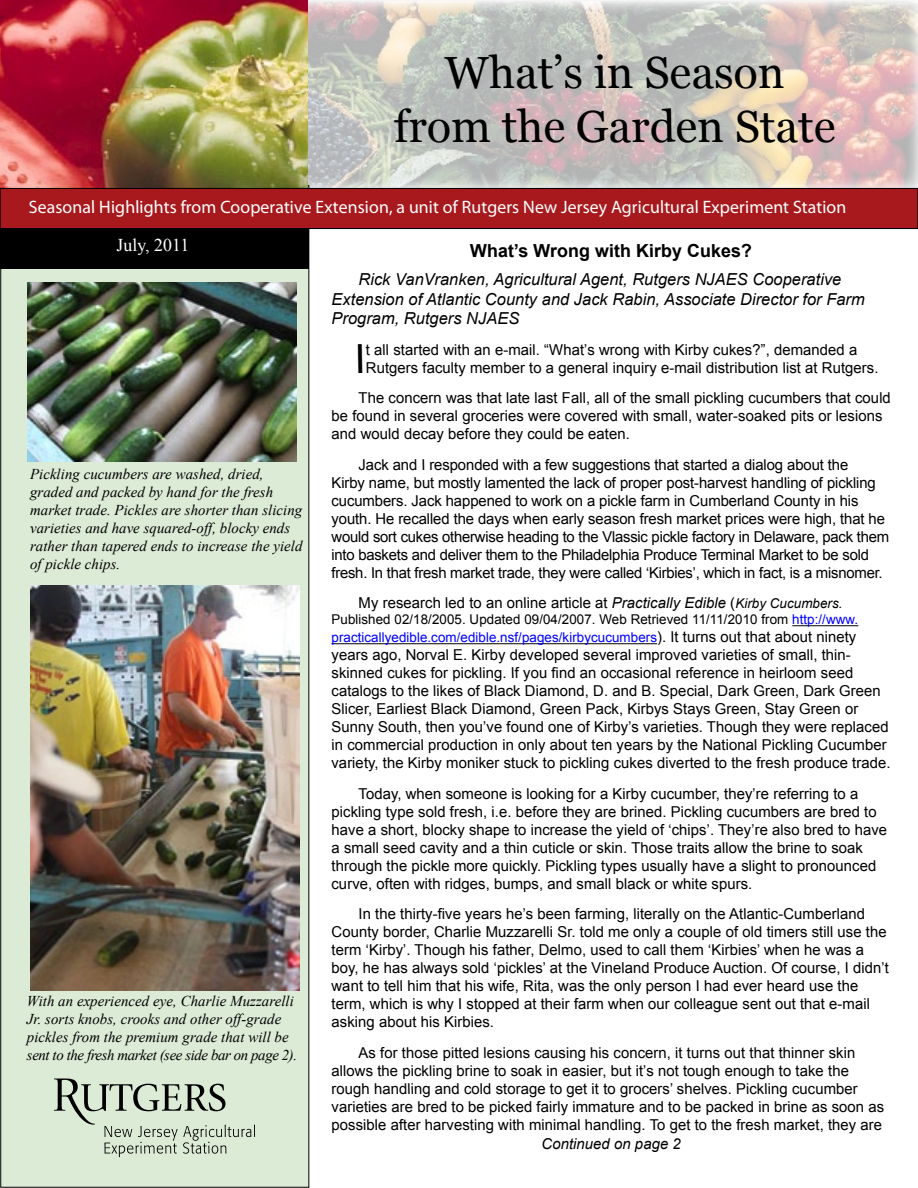
<style>
.page{position:relative;width:918px;height:1188px;background:#fff}
.page>*{position:absolute;margin:0;border:0;box-sizing:border-box;transform-origin:0 0}
.t1{font:45px/54px "Georgia";color:#000;text-align:center}
.t2{font:40.2px "Arial";color:#000}
.t3{font:18px "Myriad Pro";color:#fff}
.t4{font:700 18px "Arial";color:#000}
.t5{font:18px "Times New Roman";color:#fff}
.t6{font:italic 16.5px/19.8px "Arial";color:#000}
.t7{font:15px/18px "Arial";color:#000}
.t8{font:15px/18px "Arial";letter-spacing:-.02em;color:#000}
.t9{font:italic 15px/18px "Times New Roman";color:#000}
.t10{font:italic 15px "Arial";color:#000}
.t11{font:13.5px/18px "Arial";color:#000}
.s1{font-style:italic}
.s2{font-style:italic;font-size:13.5px}
.s3{color:#00f}
.s4{font-size:15px}
</style>
<div class="page">
<svg style="left:308px;top:0;width:610px;height:188px;background:#cdc5bf"></svg>
<div style="left:1px;top:186px;width:308px;height:1001px;background:#dcebd6"></div>
<svg style="left:54px;top:1078px;width:201px;height:79px"></svg>
<img style="left:0;top:0;width:308px;height:188px">
<div style="left:0;top:188px;width:918px;height:41px;background:#a7191d"></div>
<div style="left:0;top:188px;width:918px;height:41px;border:1px solid #000"></div>
<div style="left:0;top:229px;width:308px;height:40px;background:#000"></div>
<img style="left:27px;top:283px;width:270px;height:178px">
<img style="left:30px;top:586px;width:270px;height:405px">
<hr style="left:792px;top:625px;width:66px;height:1px;background:#000">
<hr style="left:332px;top:643px;width:325px;height:1px;background:#000">
<h1 class="t1" style="left:394px;top:45px;width:444px">What’s in Season from the Garden State</h1>
<p class="t3" style="left:29px;top:196px;width:820px">Seasonal Highlights from Cooperative Extension, a unit of Rutgers New Jersey Agricultural Experiment Station</p>
<p class="t5" style="left:116px;top:233px;width:75px">July, 2011</p>
<p class="t4" style="left:470px;top:239px;width:284px">What’s Wrong with Kirby Cukes?</p>
<p class="t6" style="left:332px;top:269px;width:535px;text-indent:27px">Rick VanVranken, Agricultural Agent, Rutgers NJAES Cooperative<br>Extension of Atlantic County and Jack Rabin, Associate Director for Farm<br>Program, Rutgers NJAES</p>
<h2 class="t2" style="left:355px;top:332px;width:14px">I</h2>
<p class="t7" style="left:366px;top:341px;width:515px">t all started with an e-mail. “What’s wrong with Kirby cukes?”, demanded a<br>Rutgers faculty member to a general inquiry e-mail distribution list at Rutgers.</p>
<p class="t7" style="left:332px;top:389px;width:561px;text-indent:27px">The concern was that late last Fall, all of the small pickling cucumbers that could be found in several groceries were covered with small, water-soaked pits or lesions and would decay before they could be eaten.</p>
<p class="t8" style="left:332px;top:456px;width:560px;text-indent:27px">Jack and I responded with a few suggestions that started a dialog about the<br>Kirby name, but mostly lamented the lack of proper post-harvest handling of pickling cucumbers. Jack happened to work on a pickle farm in Cumberland County in his youth. He recalled the days when early season fresh market prices were high, that he would sort cukes otherwise heading to the Vlassic pickle factory in Delaware, pack them into baskets and deliver them to the Philadelphia Produce Terminal Market to be sold fresh. In that fresh market trade, they were called ‘Kirbies’, which in fact, is a misnomer.</p>
<p class="t7" style="left:359px;top:594px;width:486px">My research led to an online article at <span class="s1">Practically Edible</span> (<span class="s2">Kirby Cucumbers.</span></p>
<p class="t11" style="left:331px;top:611px;width:529px">Published 02/18/2005. Updated 09/04/2007. Web Retrieved 11/11/2010 from <span class="s3">http://www. practicallyedible.com/edible.nsf/pages/kirbycucumbers</span><span class="s4">). It turns out that about ninety</span></p>
<p class="t7" style="left:331px;top:646px;width:561px">years ago, Norval E. Kirby developed several improved varieties of small, thin&shy;skinned cukes for pickling. If you find an occasional reference in heirloom seed catalogs to the likes of Black Diamond, D. and B. Special, Dark Green, Dark Green Slicer, Earliest Black Diamond, Green Pack, Kirbys Stays Green, Stay Green or Sunny South, then you’ve found one of Kirby’s varieties. Though they were replaced in commercial production in only about ten years by the National Pickling Cucumber variety, the Kirby moniker stuck to pickling cukes diverted to the fresh produce trade.</p>
<p class="t7" style="left:331px;top:785px;width:558px;text-indent:27px">Today, when someone is looking for a Kirby cucumber, they’re referring to a pickling type sold fresh, i.e. before they are brined. Pickling cucumbers are bred to have a short, blocky shape to increase the yield of ‘chips’. They’re also bred to have a small seed cavity and a thin cuticle or skin. Those traits allow the brine to soak through the pickle more quickly. Pickling types usually have a slight to pronounced curve, often with ridges, bumps, and small black or white spurs.</p>
<p class="t7" style="left:331px;top:905px;width:559px;text-indent:27px">In the thirty-five years he’s been farming, literally on the Atlantic-Cumberland County border, Charlie Muzzarelli Sr. told me only a couple of old timers still use the term ‘Kirby’. Though his father, Delmo, used to call them ‘Kirbies’ when he was a boy, he has always sold ‘pickles’ at the Vineland Produce Auction. Of course, I didn’t want to tell him that his wife, Rita, was the only person I had ever heard use the term, which is why I stopped at their farm when our colleague sent out that e-mail asking about his Kirbies.</p>
<p class="t7" style="left:332px;top:1043px;width:555px;text-indent:27px">As for those pitted lesions causing his concern, it turns out that thinner skin allows the pickling brine to soak in easier, but it’s not tough enough to take the rough handling and cold storage to get it to grocers’ shelves. Pickling cucumber varieties are bred to be picked fairly immature and to be packed in brine as soon as possible after harvesting with minimal handling. To get to the fresh market, they are</p>
<p class="t9" style="left:30px;top:465px;width:274px">Pickling cucumbers are washed, dried, graded and packed by hand for the fresh market trade. Pickles are shorter than slicing varieties and have squared-off, blocky ends rather than tapered ends to increase the yield of pickle chips.</p>
<p class="t9" style="left:27px;top:992px;width:272px">With an experienced eye, Charlie Muzzarelli Jr. sorts knobs, crooks and other off-grade pickles from the premium grade that will be sent to the fresh market (see side bar on page 2).</p>
<p class="t10" style="left:542px;top:1134px;width:141px">Continued on page 2</p>
</div>
